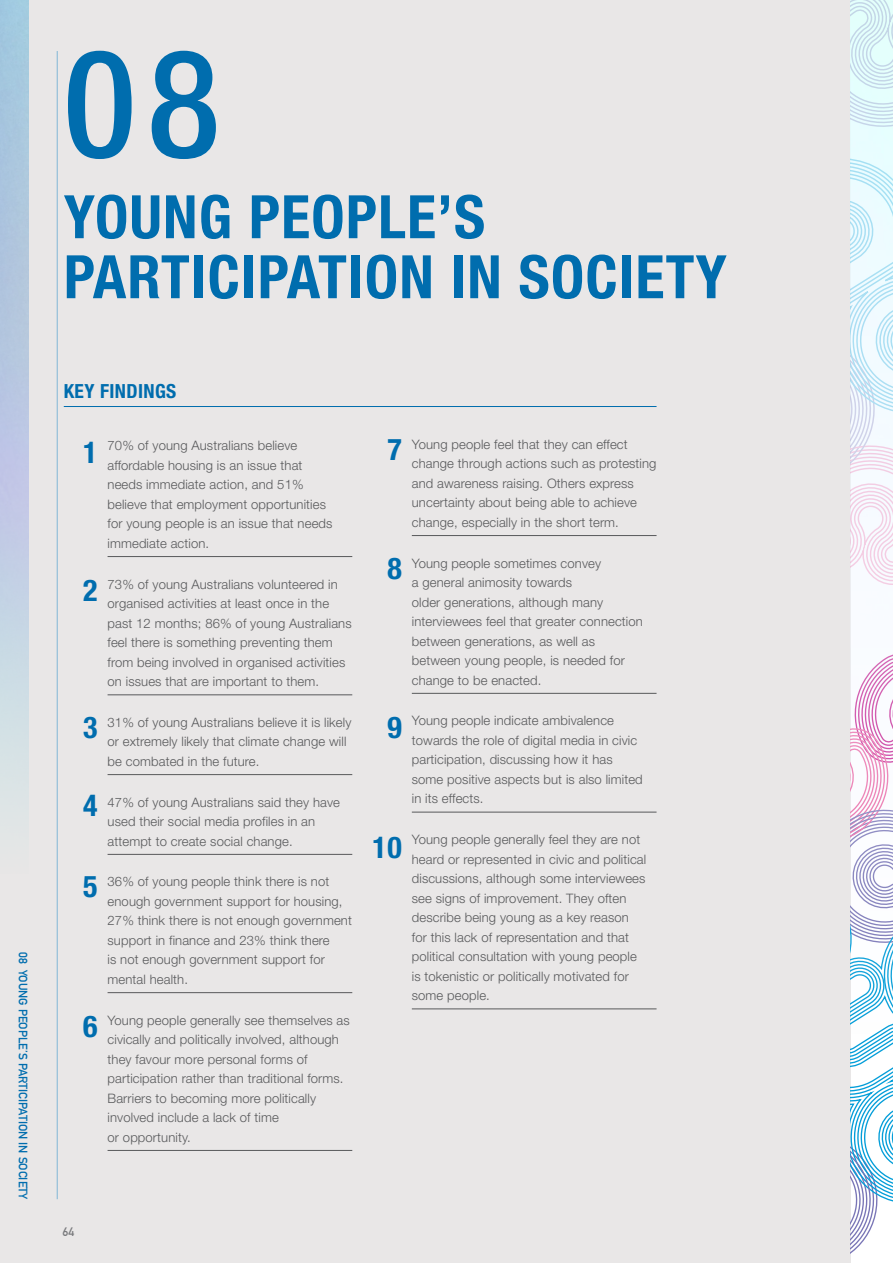
<style>
.page{position:relative;width:893px;height:1263px;background:#fff}
.page>*{position:absolute;margin:0;border:0;box-sizing:border-box;transform-origin:0 0}
.t1{font:500 condensed 150px "Helvetica Neue";color:#006dae}
.t2{font:700 condensed 60px/60px "Helvetica Neue";letter-spacing:.02em;color:#006dae}
.t3{font:700 condensed 30px "Helvetica Neue";color:#006dae}
.t4{font:700 condensed 19.5px "Helvetica Neue";letter-spacing:.02em;color:#006dae}
.t5{font:300 13.05px/19.5px "Helvetica Neue";letter-spacing:.01em;color:#58595b}
.t6{font:700 12px "DIN Alternate";color:#006dae}
.t7{font:700 12px "DIN Alternate";color:#797a7d}
</style>
<div class="page">
<div style="left:0;top:0;width:850px;height:1263px;background:#e9e7e7"></div>
<svg style="left:850px;top:1033px;width:43px;height:228px"></svg>
<hr style="left:64px;top:406px;width:593px;height:1px;background:#006dae">
<hr style="left:108px;top:556px;width:244px;height:1px;background:#58595b">
<hr style="left:108px;top:694px;width:244px;height:1px;background:#58595b">
<hr style="left:108px;top:774px;width:244px;height:1px;background:#58595b">
<hr style="left:108px;top:854px;width:244px;height:1px;background:#58595b">
<hr style="left:108px;top:992px;width:244px;height:1px;background:#58595b">
<hr style="left:108px;top:1150px;width:244px;height:1px;background:#58595b">
<hr style="left:412px;top:535px;width:245px;height:1px;background:#58595b">
<hr style="left:412px;top:693px;width:245px;height:1px;background:#58595b">
<hr style="left:412px;top:812px;width:245px;height:1px;background:#58595b">
<hr style="left:412px;top:1009px;width:245px;height:1px;background:#58595b">
<hr style="left:57px;top:51px;width:1px;height:1148px;background:#80b6d6">
<img style="left:850px;top:589px;width:43px;height:432px">
<svg style="left:850px;top:0;width:43px;height:589px"></svg>
<p class="t6" style="left:32px;top:952px;width:249px;rotate:90deg">08 YOUNG PEOPLE’S PARTICIPATION IN SOCIETY</p>
<h1 class="t1" style="left:64px;top:14px;width:158px">08</h1>
<h2 class="t2" style="left:64px;top:186px;width:664px">YOUNG PEOPLE’S<br>PARTICIPATION IN SOCIETY</h2>
<h3 class="t4" style="left:64px;top:379px;width:114px">KEY FINDINGS</h3>
<h3 class="t3" style="left:83px;top:435px;width:16px">1</h3>
<h3 class="t3" style="left:83px;top:572px;width:16px">2</h3>
<h3 class="t3" style="left:83px;top:709px;width:16px">3</h3>
<h3 class="t3" style="left:83px;top:787px;width:16px">4</h3>
<h3 class="t3" style="left:83px;top:868px;width:16px">5</h3>
<h3 class="t3" style="left:83px;top:1008px;width:16px">6</h3>
<p class="t5" style="left:108px;top:436px;width:226px">70% of young Australians believe affordable housing is an issue that needs immediate action, and 51% believe that employment opportunities for young people is an issue that needs immediate action.</p>
<p class="t5" style="left:108px;top:574px;width:246px">73% of young Australians volunteered in organised activities at least once in the past 12 months; 86% of young Australians feel there is something preventing them from being involved in organised activities on issues that are important to them.</p>
<p class="t5" style="left:108px;top:712px;width:245px">31% of young Australians believe it is likely or extremely likely that climate change will be combated in the future.</p>
<p class="t5" style="left:108px;top:792px;width:234px">47% of young Australians said they have used their social media profiles in an attempt to create social change.</p>
<p class="t5" style="left:108px;top:872px;width:246px">36% of young people think there is not enough government support for housing, 27% think there is not enough government support in finance and 23% think there<br>is not enough government support for mental health.</p>
<p class="t5" style="left:108px;top:1010px;width:244px">Young people generally see themselves as civically and politically involved, although they favour more personal forms of participation rather than traditional forms.<br>Barriers to becoming more politically involved include a lack of time<br>or opportunity.</p>
<h3 class="t3" style="left:387px;top:432px;width:16px">7</h3>
<h3 class="t3" style="left:387px;top:550px;width:16px">8</h3>
<h3 class="t3" style="left:387px;top:709px;width:16px">9</h3>
<h3 class="t3" style="left:372px;top:829px;width:31px">10</h3>
<p class="t5" style="left:412px;top:434px;width:246px">Young people feel that they can effect change through actions such as protesting and awareness raising. Others express uncertainty about being able to achieve change, especially in the short term.</p>
<p class="t5" style="left:412px;top:553px;width:233px">Young people sometimes convey<br>a general animosity towards<br>older generations, although many interviewees feel that greater connection between generations, as well as between young people, is needed for change to be enacted.</p>
<p class="t5" style="left:412px;top:711px;width:232px">Young people indicate ambivalence towards the role of digital media in civic participation, discussing how it has some positive aspects but is also limited in its effects.</p>
<p class="t5" style="left:412px;top:829px;width:236px">Young people generally feel they are not heard or represented in civic and political discussions, although some interviewees see signs of improvement. They often describe being young as a key reason for this lack of representation and that political consultation with young people is tokenistic or politically motivated for some people.</p>
<p class="t7" style="left:63px;top:1222px;width:13px">64</p>
</div>
